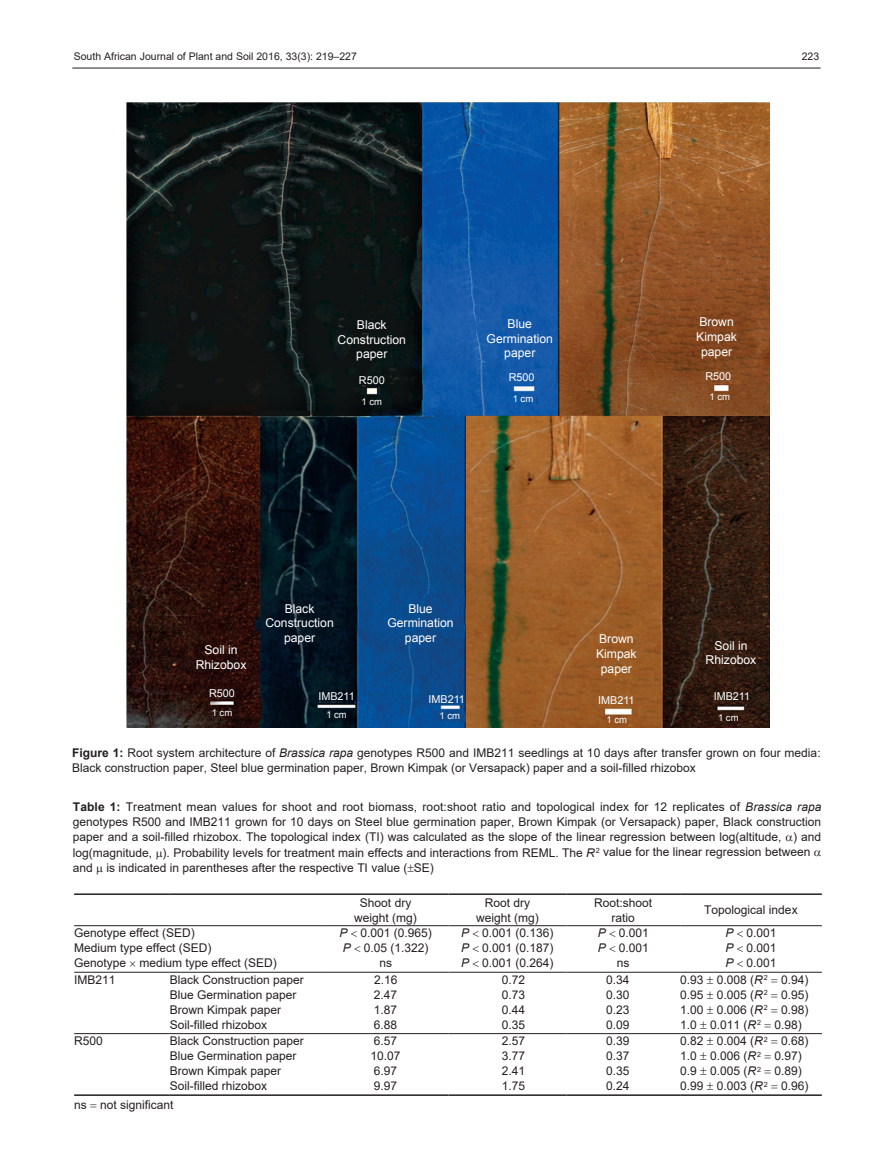
<style>
.page{position:relative;width:893px;height:1170px;background:#fff}
.page>*{position:absolute;margin:0;border:0;box-sizing:border-box;transform-origin:0 0}
.t1{font:12.15px/14.5px "Arial";color:#fff;text-align:center}
.t2{font:12px/15px "Arial";color:#231f20;text-align:center}
.t3{font:10.8px "Arial";color:#fff}
.t4{font:10.5px "Arial";color:#231f20}
.t5{font:9.45px "Arial";color:#fff}
.s1{font-weight:700}
.s2{font-style:italic}
</style>
<div class="page">
<hr style="left:72px;top:68px;width:749px;height:1px;background:#231f20">
<img style="left:127px;top:102px;width:642px;height:625px">
<hr style="left:74px;top:893px;width:96px;height:1px;background:#231f20">
<hr style="left:170px;top:893px;width:153px;height:1px;background:#231f20">
<hr style="left:323px;top:893px;width:125px;height:1px;background:#231f20">
<hr style="left:448px;top:893px;width:118px;height:1px;background:#231f20">
<hr style="left:566px;top:893px;width:114px;height:1px;background:#231f20">
<hr style="left:680px;top:893px;width:142px;height:1px;background:#231f20">
<hr style="left:74px;top:1094px;width:96px;height:1px;background:#231f20">
<hr style="left:170px;top:1094px;width:153px;height:1px;background:#231f20">
<hr style="left:323px;top:1094px;width:125px;height:1px;background:#231f20">
<hr style="left:448px;top:1094px;width:118px;height:1px;background:#231f20">
<hr style="left:566px;top:1094px;width:114px;height:1px;background:#231f20">
<hr style="left:680px;top:1094px;width:142px;height:1px;background:#231f20">
<hr style="left:74px;top:925px;width:96px;height:1px;background:#231f20">
<hr style="left:170px;top:925px;width:153px;height:1px;background:#231f20">
<hr style="left:323px;top:925px;width:125px;height:1px;background:#231f20">
<hr style="left:448px;top:925px;width:118px;height:1px;background:#231f20">
<hr style="left:566px;top:925px;width:114px;height:1px;background:#231f20">
<hr style="left:680px;top:925px;width:142px;height:1px;background:#231f20">
<hr style="left:74px;top:971px;width:96px;height:1px;background:#231f20">
<hr style="left:170px;top:971px;width:153px;height:1px;background:#231f20">
<hr style="left:323px;top:971px;width:125px;height:1px;background:#231f20">
<hr style="left:448px;top:971px;width:118px;height:1px;background:#231f20">
<hr style="left:566px;top:971px;width:114px;height:1px;background:#231f20">
<hr style="left:680px;top:971px;width:142px;height:1px;background:#231f20">
<hr style="left:74px;top:1033px;width:96px;height:1px;background:#231f20">
<hr style="left:170px;top:1033px;width:153px;height:1px;background:#231f20">
<hr style="left:323px;top:1033px;width:125px;height:1px;background:#231f20">
<hr style="left:448px;top:1033px;width:118px;height:1px;background:#231f20">
<hr style="left:566px;top:1033px;width:114px;height:1px;background:#231f20">
<hr style="left:680px;top:1033px;width:142px;height:1px;background:#231f20">
<p class="t4" style="left:74px;top:49px;width:285px">South African Journal of Plant and Soil 2016, 33(3): 219–227</p>
<p class="t4" style="left:802px;top:49px;width:19px">223</p>
<p class="t1" style="left:338px;top:317px;width:70px">Black<br>Construction paper</p>
<p class="t3" style="left:359px;top:373px;width:27px">R500</p>
<p class="t5" style="left:362px;top:395px;width:22px">1 cm</p>
<p class="t1" style="left:487px;top:316px;width:68px">Blue<br>Germination paper</p>
<p class="t3" style="left:509px;top:370px;width:27px">R500</p>
<p class="t5" style="left:513px;top:392px;width:22px">1 cm</p>
<p class="t1" style="left:696px;top:315px;width:42px">Brown<br>Kimpak paper</p>
<p class="t3" style="left:705px;top:368px;width:27px">R500</p>
<p class="t5" style="left:709px;top:391px;width:22px">1 cm</p>
<p class="t1" style="left:196px;top:642px;width:52px">Soil in<br>Rhizobox</p>
<p class="t3" style="left:209px;top:685px;width:27px">R500</p>
<p class="t1" style="left:265px;top:601px;width:70px">Black<br>Construction paper</p>
<p class="t1" style="left:387px;top:601px;width:68px">Blue<br>Germination paper</p>
<p class="t1" style="left:596px;top:631px;width:42px">Brown<br>Kimpak paper</p>
<p class="t1" style="left:706px;top:638px;width:52px">Soil in<br>Rhizobox</p>
<p class="t3" style="left:318px;top:689px;width:38px">IMB211</p>
<p class="t3" style="left:428px;top:692px;width:38px">IMB211</p>
<p class="t3" style="left:598px;top:692px;width:38px">IMB211</p>
<p class="t3" style="left:714px;top:689px;width:38px">IMB211</p>
<p class="t5" style="left:212px;top:706px;width:22px">1 cm</p>
<p class="t5" style="left:326px;top:708px;width:22px">1 cm</p>
<p class="t5" style="left:718px;top:711px;width:22px">1 cm</p>
<p class="t5" style="left:440px;top:709px;width:22px">1 cm</p>
<p class="t5" style="left:607px;top:713px;width:22px">1 cm</p>
<p class="t2" style="left:72px;top:745px;width:750px;text-align:left"><span class="s1">Figure 1:</span> Root system architecture of <span class="s2">Brassica rapa</span> genotypes R500 and IMB211 seedlings at 10 days after transfer grown on four media:<br>Black construction paper, Steel blue germination paper, Brown Kimpak (or Versapack) paper and a soil-filled rhizobox</p>
<p class="t2" style="left:73px;top:799px;width:750px;text-align:left"><span class="s1">Table 1:</span> Treatment mean values for shoot and root biomass, root:shoot ratio and topological index for 12 replicates of <span class="s2">Brassica rapa </span>genotypes R500 and IMB211 grown for 10 days on Steel blue germination paper, Brown Kimpak (or Versapack) paper, Black construction paper and a soil-filled rhizobox. The topological index (TI) was calculated as the slope of the linear regression between log(altitude, ) and log(magnitude, ). Probability levels for treatment main effects and interactions from REML. The <span class="s2">R</span> <sup>2</sup> value for the linear regression between and is indicated in parentheses after the respective TI value ( SE)</p>
<p class="t2" style="left:354px;top:894px;width:64px">Shoot dry weight (mg)</p>
<p class="t2" style="left:476px;top:894px;width:64px">Root dry weight (mg)</p>
<p class="t2" style="left:594px;top:894px;width:60px">Root:shoot ratio</p>
<p class="t2" style="left:704px;top:902px;width:95px">Topological index</p>
<p class="t2" style="left:74px;top:925px;width:122px">Genotype effect (SED)</p>
<p class="t2" style="left:339px;top:925px;width:94px"><span class="s2">P</span> 0.001 (0.965)</p>
<p class="t2" style="left:461px;top:925px;width:94px"><span class="s2">P</span> 0.001 (0.136)</p>
<p class="t2" style="left:598px;top:925px;width:52px"><span class="s2">P</span> 0.001</p>
<p class="t2" style="left:725px;top:925px;width:52px"><span class="s2">P</span> 0.001</p>
<p class="t2" style="left:74px;top:940px;width:139px">Medium type effect (SED)</p>
<p class="t2" style="left:343px;top:940px;width:87px"><span class="s2">P</span> 0.05 (1.322)</p>
<p class="t2" style="left:461px;top:940px;width:94px"><span class="s2">P</span> 0.001 (0.187)</p>
<p class="t2" style="left:598px;top:940px;width:52px"><span class="s2">P</span> 0.001</p>
<p class="t2" style="left:725px;top:940px;width:52px"><span class="s2">P</span> 0.001</p>
<p class="t2" style="left:74px;top:955px;width:204px">Genotype medium type effect (SED)</p>
<p class="t2" style="left:379px;top:955px;width:14px">ns</p>
<p class="t2" style="left:461px;top:955px;width:94px"><span class="s2">P</span> 0.001 (0.264)</p>
<p class="t2" style="left:617px;top:955px;width:14px">ns</p>
<p class="t2" style="left:725px;top:955px;width:52px"><span class="s2">P</span> 0.001</p>
<p class="t2" style="left:74px;top:972px;width:43px">IMB211</p>
<p class="t2" style="left:170px;top:972px;width:136px">Black Construction paper</p>
<p class="t2" style="left:374px;top:972px;width:25px">2.16</p>
<p class="t2" style="left:502px;top:972px;width:25px">0.72</p>
<p class="t2" style="left:606px;top:972px;width:25px">0.34</p>
<p class="t2" style="left:680px;top:972px;width:130px">0.93 0.008 (<span class="s2">R</span> <sup>2</sup> 0.94)</p>
<p class="t2" style="left:170px;top:987px;width:128px">Blue Germination paper</p>
<p class="t2" style="left:374px;top:987px;width:25px">2.47</p>
<p class="t2" style="left:502px;top:987px;width:25px">0.73</p>
<p class="t2" style="left:606px;top:987px;width:25px">0.30</p>
<p class="t2" style="left:680px;top:987px;width:130px">0.95 0.005 (<span class="s2">R</span> <sup>2</sup> 0.95)</p>
<p class="t2" style="left:170px;top:1002px;width:113px">Brown Kimpak paper</p>
<p class="t2" style="left:374px;top:1002px;width:25px">1.87</p>
<p class="t2" style="left:502px;top:1002px;width:25px">0.44</p>
<p class="t2" style="left:606px;top:1002px;width:25px">0.23</p>
<p class="t2" style="left:680px;top:1002px;width:130px">1.00 0.006 (<span class="s2">R</span> <sup>2</sup> 0.98)</p>
<p class="t2" style="left:170px;top:1016px;width:99px">Soil-filled rhizobox</p>
<p class="t2" style="left:374px;top:1016px;width:25px">6.88</p>
<p class="t2" style="left:502px;top:1016px;width:25px">0.35</p>
<p class="t2" style="left:606px;top:1016px;width:25px">0.09</p>
<p class="t2" style="left:680px;top:1016px;width:123px">1.0 0.011 (<span class="s2">R</span> <sup>2</sup> 0.98)</p>
<p class="t2" style="left:74px;top:1033px;width:30px">R500</p>
<p class="t2" style="left:170px;top:1033px;width:136px">Black Construction paper</p>
<p class="t2" style="left:374px;top:1033px;width:25px">6.57</p>
<p class="t2" style="left:502px;top:1033px;width:25px">2.57</p>
<p class="t2" style="left:606px;top:1033px;width:25px">0.39</p>
<p class="t2" style="left:680px;top:1033px;width:130px">0.82 0.004 (<span class="s2">R</span> <sup>2</sup> 0.68)</p>
<p class="t2" style="left:170px;top:1048px;width:128px">Blue Germination paper</p>
<p class="t2" style="left:371px;top:1048px;width:32px">10.07</p>
<p class="t2" style="left:502px;top:1048px;width:25px">3.77</p>
<p class="t2" style="left:606px;top:1048px;width:25px">0.37</p>
<p class="t2" style="left:680px;top:1048px;width:123px">1.0 0.006 (<span class="s2">R</span> <sup>2</sup> 0.97)</p>
<p class="t2" style="left:170px;top:1063px;width:113px">Brown Kimpak paper</p>
<p class="t2" style="left:374px;top:1063px;width:25px">6.97</p>
<p class="t2" style="left:502px;top:1063px;width:25px">2.41</p>
<p class="t2" style="left:606px;top:1063px;width:25px">0.35</p>
<p class="t2" style="left:680px;top:1063px;width:123px">0.9 0.005 (<span class="s2">R</span> <sup>2</sup> 0.89)</p>
<p class="t2" style="left:170px;top:1078px;width:99px">Soil-filled rhizobox</p>
<p class="t2" style="left:374px;top:1078px;width:25px">9.97</p>
<p class="t2" style="left:502px;top:1078px;width:25px">1.75</p>
<p class="t2" style="left:606px;top:1078px;width:25px">0.24</p>
<p class="t2" style="left:680px;top:1078px;width:130px">0.99 0.003 (<span class="s2">R</span> <sup>2</sup> 0.96)</p>
<p class="t2" style="left:74px;top:1097px;width:101px">ns not significant</p>
</div>
